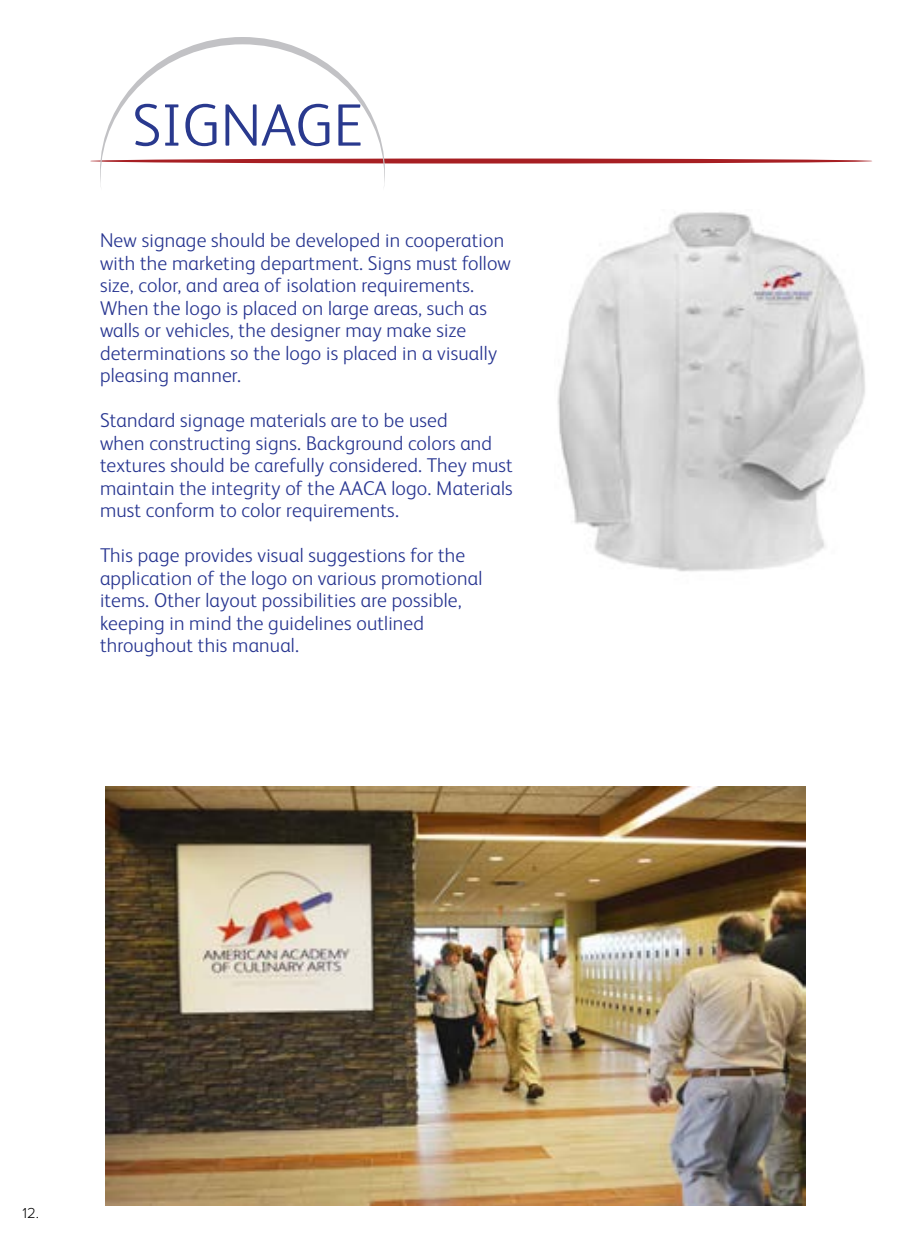
<style>
.page{position:relative;width:900px;height:1260px;background:#fff}
.page>*{position:absolute;margin:0;border:0;box-sizing:border-box;transform-origin:0 0}
.t1{font:300 60px "FS Albert Pro";color:#29398e}
.t2{font:300 20px/22.5px "FS Albert Pro";letter-spacing:.01em;color:#283691}
.t3{font:300 15px "Proxima Nova";color:#000}
</style>
<div class="page">
<div style="left:90px;top:159px;width:782px;height:5px;background:#a71f23;border-radius:50%"></div>
<svg style="left:100px;top:37px;width:285px;height:150px"></svg>
<img style="left:105px;top:787px;width:700px;height:419px">
<img style="left:557px;top:212px;width:308px;height:360px">
<h1 class="t1" style="left:132px;top:84px;width:232px">SIGNAGE</h1>
<p class="t2" style="left:100px;top:228px;width:413px">New signage should be developed in cooperation with the marketing department. Signs must follow size, color, and area of isolation requirements.<br>When the logo is placed on large areas, such as walls or vehicles, the designer may make size determinations so the logo is placed in a visually pleasing manner.</p>
<p class="t2" style="left:100px;top:408px;width:414px">Standard signage materials are to be used<br>when constructing signs. Background colors and textures should be carefully considered. They must maintain the integrity of the AACA logo. Materials must conform to color requirements.</p>
<p class="t2" style="left:100px;top:543px;width:384px">This page provides visual suggestions for the application of the logo on various promotional items. Other layout possibilities are possible, keeping in mind the guidelines outlined throughout this manual.</p>
<p class="t3" style="left:22px;top:1205px;width:18px">12.</p>
</div>
